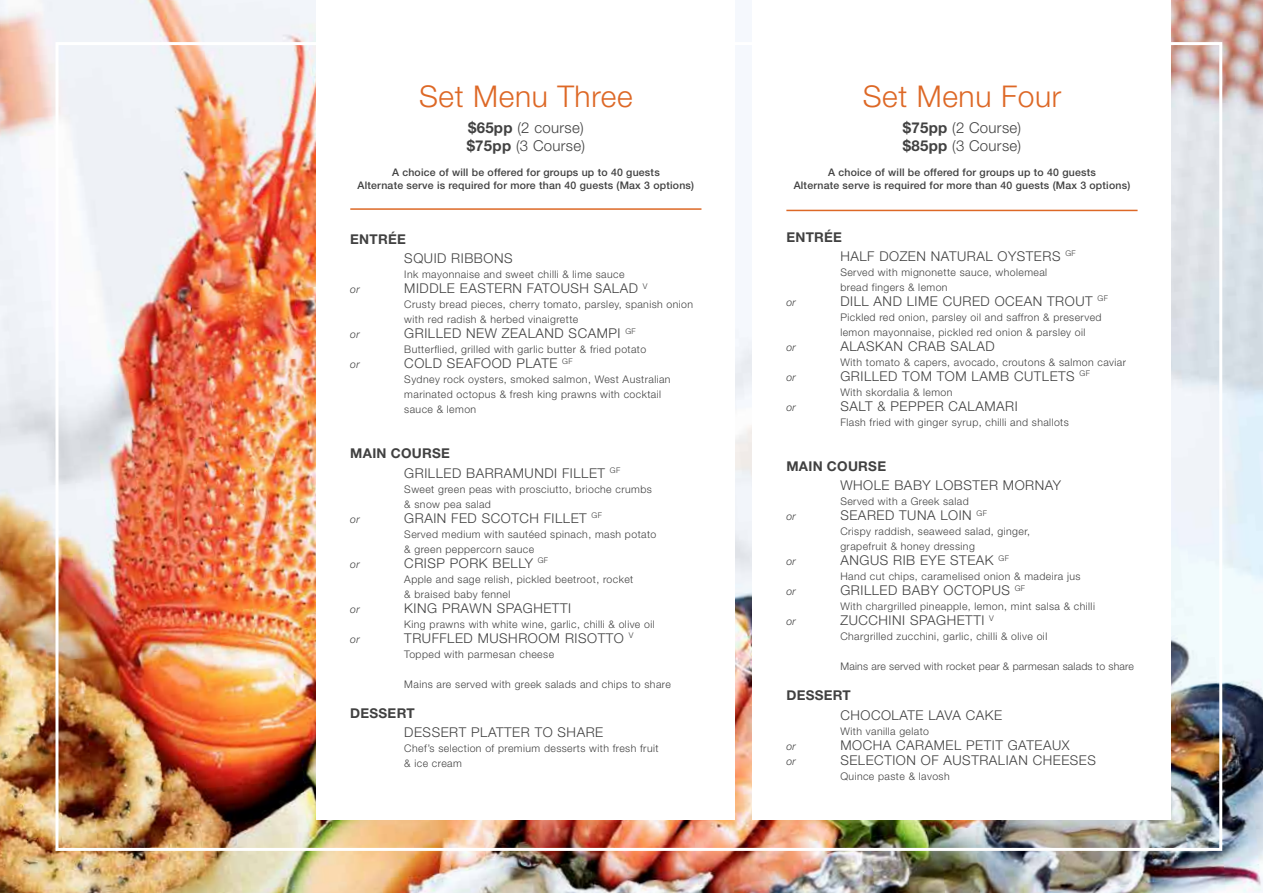
<style>
.page{position:relative;width:1263px;height:893px;background:#fff}
.page>*{position:absolute;margin:0;border:0;box-sizing:border-box;transform-origin:0 0}
.t1{font:300 30px "Helvetica Neue";letter-spacing:.02em;color:#dd6826}
.t2{font:300 15px/18px "Helvetica Neue";letter-spacing:.02em;color:#414141}
.t3{font:300 13.5px/19.2px "Helvetica Neue";letter-spacing:.04em;color:#414141}
.t4{font:700 13.5px "Helvetica Neue";letter-spacing:.02em;color:#414141}
.t5{font:300 10.5px/15px "Helvetica Neue";letter-spacing:.04em;color:#414141}
.t6{font:500 10.5px/12.6px "Helvetica Neue";letter-spacing:.02em;color:#414141;text-align:center}
.t7{font:300 10.5px "Helvetica Neue";letter-spacing:.02em;color:#414141}
.t8{font:italic 300 10.5px "Helvetica Neue";letter-spacing:.04em;color:#414141}
.s1{font-weight:700}
</style>
<div class="page">
<img style="left:0;top:0;width:1263px;height:893px">
<div style="left:317px;top:0;width:418px;height:819px;background:#fff"></div>
<div style="left:753px;top:0;width:418px;height:819px;background:#fff"></div>
<hr style="left:350px;top:208px;width:351px;height:2px;background:#dd6826">
<hr style="left:786px;top:210px;width:351px;height:1px;background:#dd6826">
<h1 class="t1" style="left:419px;top:78px;width:215px">Set Menu Three</h1>
<h2 class="t2" style="left:467px;top:118px;width:120px"><span class="s1">$65pp</span> (2 course) <span class="s1">$75pp</span> (3 Course)</h2>
<p class="t6" style="left:358px;top:166px;width:338px">A choice of will be offered for groups up to 40 guests<br>Alternate serve is required for more than 40 guests (Max 3 options)</p>
<p class="t4" style="left:350px;top:231px;width:57px">ENTRÉE</p>
<p class="t3" style="left:404px;top:249px;width:110px">SQUID RIBBONS</p>
<p class="t5" style="left:404px;top:267px;width:222px">Ink mayonnaise and sweet chilli &amp; lime sauce</p>
<p class="t8" style="left:350px;top:283px;width:11px">or</p>
<p class="t3" style="left:404px;top:279px;width:245px">MIDDLE EASTERN FATOUSH SALAD <sup>V</sup></p>
<p class="t5" style="left:404px;top:297px;width:290px">Crusty bread pieces, cherry tomato, parsley, spanish onion with red radish &amp; herbed vinaigrette</p>
<p class="t8" style="left:350px;top:328px;width:11px">or</p>
<p class="t3" style="left:404px;top:324px;width:233px">GRILLED NEW ZEALAND SCAMPI <sup>GF</sup></p>
<p class="t5" style="left:404px;top:342px;width:244px">Butterflied, grilled with garlic butter &amp; fried potato</p>
<p class="t8" style="left:350px;top:358px;width:11px">or</p>
<p class="t3" style="left:404px;top:354px;width:170px">COLD SEAFOOD PLATE <sup>GF</sup></p>
<p class="t5" style="left:404px;top:372px;width:268px">Sydney rock oysters, smoked salmon, West Australian marinated octopus &amp; fresh king prawns with cocktail sauce &amp; lemon</p>
<p class="t3" style="left:404px;top:444px;width:217px;text-indent:-54px"><span class="s1">MAIN COURSE<br></span>GRILLED BARRAMUNDI FILLET <sup>GF</sup></p>
<p class="t5" style="left:404px;top:481px;width:249px">Sweet green peas with prosciutto, brioche crumbs &amp; snow pea salad</p>
<p class="t8" style="left:350px;top:513px;width:11px">or</p>
<p class="t3" style="left:404px;top:508px;width:199px">GRAIN FED SCOTCH FILLET <sup>GF</sup></p>
<p class="t5" style="left:404px;top:526px;width:254px">Served medium with sautéed spinach, mash potato &amp; green peppercorn sauce</p>
<p class="t8" style="left:350px;top:558px;width:11px">or</p>
<p class="t3" style="left:404px;top:553px;width:145px">CRISP PORK BELLY <sup>GF</sup></p>
<p class="t5" style="left:404px;top:571px;width:231px">Apple and sage relish, pickled beetroot, rocket &amp; braised baby fennel</p>
<p class="t8" style="left:350px;top:603px;width:11px">or</p>
<p class="t3" style="left:404px;top:598px;width:168px">KING PRAWN SPAGHETTI</p>
<p class="t5" style="left:404px;top:616px;width:252px">King prawns with white wine, garlic, chilli &amp; olive oil</p>
<p class="t8" style="left:350px;top:633px;width:11px">or</p>
<p class="t3" style="left:404px;top:628px;width:231px">TRUFFLED MUSHROOM RISOTTO <sup>V</sup></p>
<p class="t5" style="left:404px;top:646px;width:151px">Topped with parmesan cheese</p>
<p class="t5" style="left:404px;top:676px;width:268px">Mains are served with greek salads and chips to share</p>
<p class="t4" style="left:350px;top:704px;width:66px">DESSERT</p>
<p class="t3" style="left:404px;top:722px;width:200px">DESSERT PLATTER TO SHARE</p>
<p class="t5" style="left:404px;top:740px;width:256px">Chef’s selection of premium desserts with fresh fruit &amp; ice cream</p>
<h1 class="t1" style="left:863px;top:78px;width:200px">Set Menu Four</h1>
<h2 class="t2" style="left:903px;top:118px;width:120px"><span class="s1">$75pp</span> (2 Course) <span class="s1">$85pp</span> (3 Course)</h2>
<p class="t6" style="left:794px;top:166px;width:338px">A choice of will be offered for groups up to 40 guests<br>Alternate serve is required for more than 40 guests (Max 3 options)</p>
<p class="t3" style="left:840px;top:227px;width:237px;text-indent:-54px"><span class="s1">ENTRÉE<br></span>HALF DOZEN NATURAL OYSTERS <sup>GF</sup></p>
<p class="t5" style="left:840px;top:264px;width:208px">Served with mignonette sauce, wholemeal bread fingers &amp; lemon</p>
<p class="t8" style="left:786px;top:296px;width:11px">or</p>
<p class="t3" style="left:840px;top:291px;width:269px">DILL AND LIME CURED OCEAN TROUT <sup>GF</sup></p>
<p class="t5" style="left:840px;top:309px;width:263px">Pickled red onion, parsley oil and saffron &amp; preserved lemon mayonnaise, pickled red onion &amp; parsley oil</p>
<p class="t8" style="left:786px;top:341px;width:11px">or</p>
<p class="t3" style="left:840px;top:336px;width:156px">ALASKAN CRAB SALAD</p>
<p class="t5" style="left:840px;top:354px;width:287px">With tomato &amp; capers, avocado, croutons &amp; salmon caviar</p>
<p class="t8" style="left:786px;top:371px;width:11px">or</p>
<p class="t3" style="left:840px;top:366px;width:251px">GRILLED TOM TOM LAMB CUTLETS <sup>GF</sup></p>
<p class="t5" style="left:840px;top:384px;width:114px">With skordalia &amp; lemon</p>
<p class="t8" style="left:786px;top:401px;width:11px">or</p>
<p class="t3" style="left:840px;top:396px;width:179px">SALT &amp; PEPPER CALAMARI</p>
<p class="t5" style="left:840px;top:414px;width:230px">Flash fried with ginger syrup, chilli and shallots</p>
<p class="t4" style="left:786px;top:458px;width:101px">MAIN COURSE</p>
<p class="t3" style="left:840px;top:475px;width:23px">Whole</p>
<p class="t3" style="left:894px;top:475px;width:20px">Baby</p>
<p class="t3" style="left:936px;top:475px;width:18px">Lobster</p>
<p class="t3" style="left:1003px;top:475px;width:60px">MorNAY</p>
<p class="t5" style="left:840px;top:494px;width:130px">Served with a Greek salad</p>
<p class="t8" style="left:786px;top:510px;width:11px">or</p>
<p class="t3" style="left:840px;top:505px;width:148px">SEARED TUNA LOIN <sup>GF</sup></p>
<p class="t5" style="left:840px;top:524px;width:191px">Crispy raddish, seaweed salad, ginger, grapefruit &amp; honey dressing</p>
<p class="t8" style="left:786px;top:555px;width:11px">or</p>
<p class="t3" style="left:840px;top:550px;width:170px">ANGUS RIB EYE STEAK <sup>GF</sup></p>
<p class="t5" style="left:840px;top:569px;width:242px">Hand cut chips, caramelised onion &amp; madeira jus</p>
<p class="t8" style="left:786px;top:585px;width:11px">or</p>
<p class="t3" style="left:840px;top:580px;width:186px">GRILLED BABY OCTOPUS <sup>GF</sup></p>
<p class="t5" style="left:840px;top:599px;width:256px">With chargrilled pineapple, lemon, mint salsa &amp; chilli</p>
<p class="t8" style="left:786px;top:615px;width:11px">or</p>
<p class="t3" style="left:840px;top:610px;width:155px">ZUCCHINI SPAGHETTI <sup>V</sup></p>
<p class="t5" style="left:840px;top:629px;width:208px">Chargrilled zucchini, garlic, chilli &amp; olive oil</p>
<p class="t7" style="left:840px;top:660px;width:295px">Mains are served with rocket pear &amp; parmesan salads to share</p>
<p class="t4" style="left:786px;top:687px;width:66px">DESSERT</p>
<p class="t3" style="left:840px;top:705px;width:163px">CHOCOLATE LAVA CAKE</p>
<p class="t5" style="left:840px;top:723px;width:90px">With vanilla gelato</p>
<p class="t8" style="left:786px;top:739px;width:11px">or</p>
<p class="t3" style="left:840px;top:735px;width:231px">MOCHA CARAMEL PETIT GATEAUX</p>
<p class="t8" style="left:786px;top:754px;width:11px">or</p>
<p class="t3" style="left:840px;top:750px;width:257px">SELECTION OF AUSTRALIAN CHEESES</p>
<p class="t5" style="left:840px;top:768px;width:111px">Quince paste &amp; lavosh</p>
</div>
